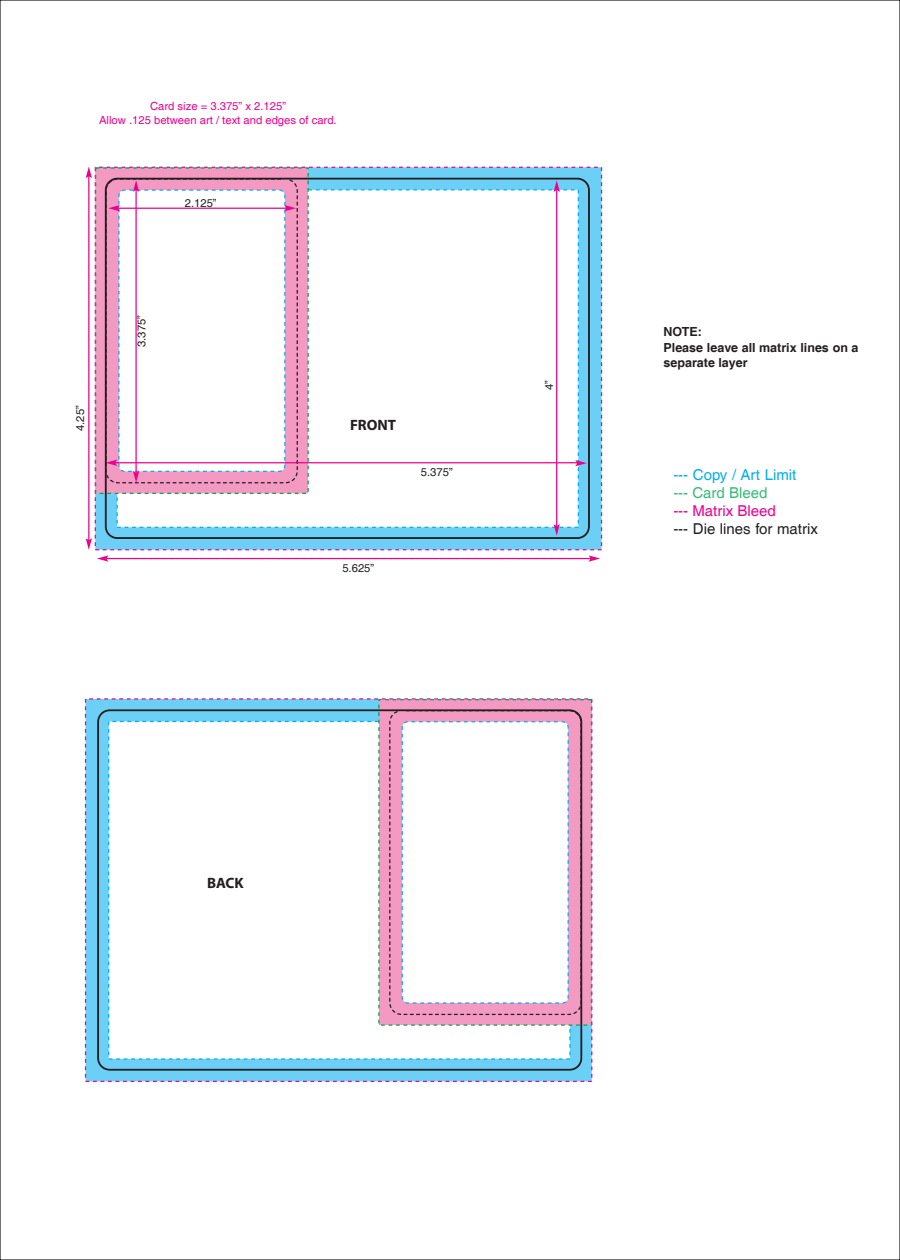
<style>
.page{position:relative;width:900px;height:1260px;background:#fff}
.page>*{position:absolute;margin:0;border:0;box-sizing:border-box;transform-origin:0 0}
.t1{font:15px "Helvetica";color:#231f20}
.t2{font:15px "Helvetica";color:#00aeef}
.t3{font:15px "Helvetica";color:#ed028c}
.t4{font:15px "Helvetica";color:#39b97a}
.t5{font:700 15px "Myriad Pro";color:#231f20}
.t6{font:700 12.5px/16.1px "Helvetica";color:#231f20}
.t7{font:11.25px/13.5px "Helvetica";color:#ed028c;text-align:center}
.t8{font:11.25px "Helvetica";color:#231f20}
</style>
<div class="page">
<svg style="left:95px;top:167px;width:507px;height:383px;background:#6ab5db"></svg>
<svg style="left:95px;top:167px;width:214px;height:327px;background:#dd96b8"></svg>
<hr style="left:88px;top:172px;width:1px;height:372px;background:#ed028c">
<svg style="left:86px;top:167px;width:6px;height:11px"></svg>
<hr style="left:107px;top:558px;width:484px;height:1px;background:#ed028c">
<svg style="left:86px;top:538px;width:22px;height:24px"></svg>
<svg style="left:589px;top:555px;width:11px;height:7px"></svg>
<svg style="left:105px;top:178px;width:483px;height:359px"></svg>
<div style="left:85px;top:698px;width:507px;height:384px;background:#6bcff6;border:1px dashed #ed028c"></div>
<svg style="left:378px;top:699px;width:214px;height:327px;background:#d491b0"></svg>
<svg style="left:99px;top:711px;width:483px;height:358px;background:#f0f0f6"></svg>
<p class="t7" style="left:99px;top:100px;width:239px">Card size = 3.375” x 2.125”<br>Allow .125 between art / text and edges of card.</p>
<p class="t8" style="left:185px;top:196px;width:33px">2.125”</p>
<p class="t8" style="left:74px;top:431px;width:27px;rotate:-90deg">4.25”</p>
<p class="t8" style="left:135px;top:347px;width:33px;rotate:-90deg">3.375”</p>
<h1 class="t5" style="left:350px;top:415px;width:48px">FRONT</h1>
<p class="t8" style="left:421px;top:466px;width:33px">5.375”</p>
<p class="t8" style="left:342px;top:561px;width:33px">5.625”</p>
<p class="t8" style="left:543px;top:390px;width:12px;rotate:-90deg">4”</p>
<p class="t6" style="left:664px;top:324px;width:196px">NOTE:<br>Please leave all matrix lines on a</p>
<p class="t6" style="left:664px;top:356px;width:86px">separate layer</p>
<h1 class="t2" style="left:673px;top:466px;width:125px">--- Copy / Art Limit</h1>
<h1 class="t4" style="left:673px;top:484px;width:96px">--- Card Bleed</h1>
<h1 class="t3" style="left:673px;top:502px;width:104px">--- Matrix Bleed</h1>
<h1 class="t1" style="left:673px;top:520px;width:146px">--- Die lines for matrix</h1>
<h1 class="t5" style="left:207px;top:873px;width:38px">BACK</h1>
</div>
